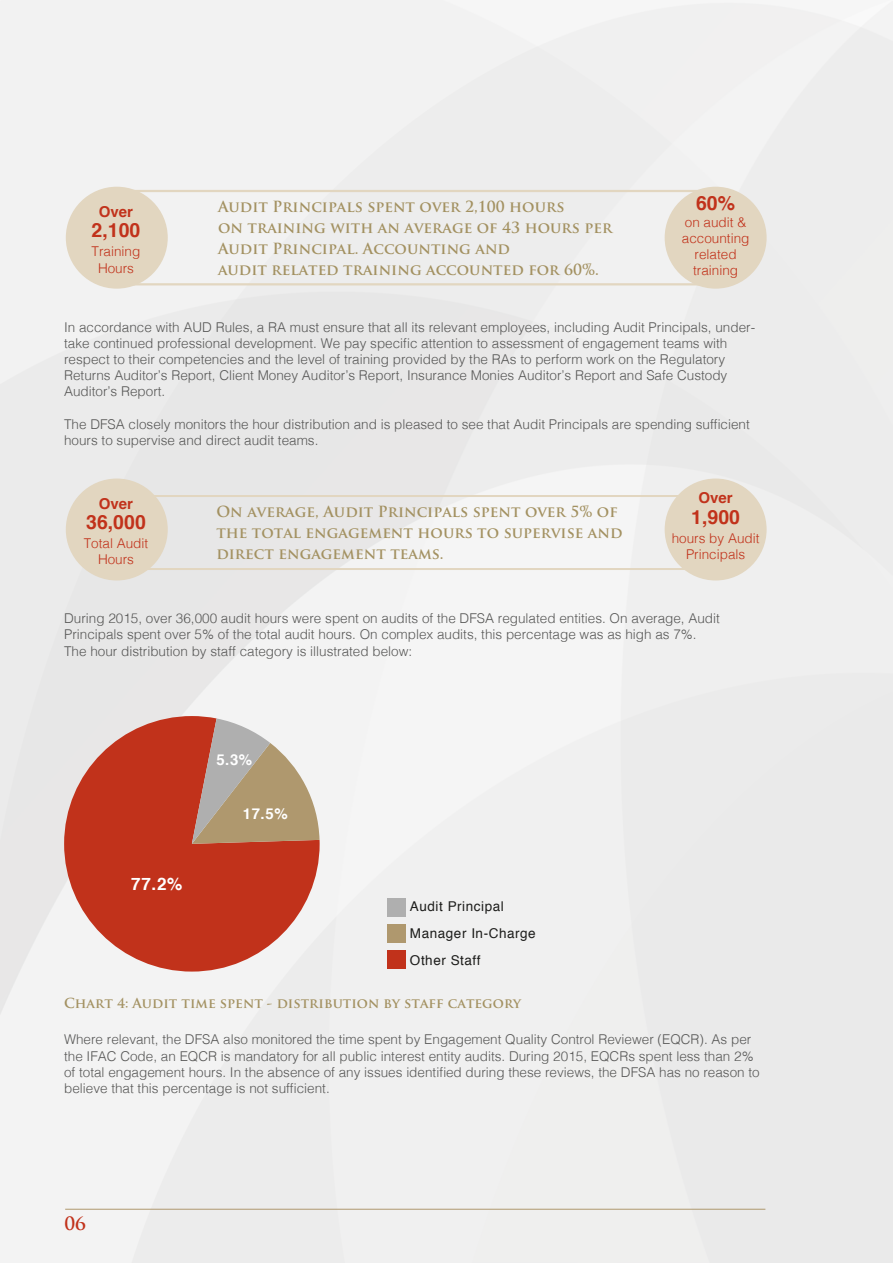
<style>
.page{position:relative;width:893px;height:1263px;background:#efefee}
.page>*{position:absolute;margin:0;border:0;box-sizing:border-box;transform-origin:0 0}
.t1{font:700 19.5px "Helvetica";color:#c1321b}
.t2{font:700 18px "Trajan Pro";color:#c1321b}
.t3{font:700 17.1px "Helvetica";color:#fff}
.t4{font:700 15px/21px "Trajan Pro";color:#a39161}
.t5{font:700 15px "Helvetica";color:#c1321b}
.t6{font:700 15px "Helvetica";color:#fff}
.t7{font:300 13.5px/16.2px "Helvetica";color:#575756}
.t8{font:300 13.5px/16.2px "Helvetica";color:#c1321b;text-align:center}
.t9{font:700 13.5px "Trajan Pro";color:#a39161}
.t10{font:13.5px/27px "Helvetica";letter-spacing:.04em;color:#1d1d1b}
</style>
<div class="page">
<div style="left:116px;top:495px;width:600px;height:75px;border:2px solid #e2d6c0"></div>
<div style="left:116px;top:190px;width:601px;height:95px;border:2px solid #e2d6c0"></div>
<div style="left:66px;top:478px;width:102px;height:102px;background:#e2d6c0;border-radius:50%"></div>
<div style="left:66px;top:187px;width:102px;height:102px;background:#e2d6c0;border-radius:50%"></div>
<div style="left:665px;top:478px;width:102px;height:102px;background:#e2d6c0;border-radius:50%"></div>
<div style="left:665px;top:187px;width:102px;height:102px;background:#e2d6c0;border-radius:50%"></div>
<svg style="left:64px;top:716px;width:256px;height:255px;background:#cb5b49"></svg>
<svg style="left:192px;top:718px;width:128px;height:126px"></svg>
<div style="left:387px;top:899px;width:18px;height:18px;background:#afafaf"></div>
<div style="left:387px;top:924px;width:18px;height:18px;background:#af986e"></div>
<div style="left:387px;top:951px;width:18px;height:18px;background:#c1321b"></div>
<hr style="left:65px;top:1209px;width:700px;height:1px;background:#af986e">
<p class="t5" style="left:99px;top:199px;width:36px">Over</p>
<h1 class="t1" style="left:92px;top:215px;width:50px">2,100</h1>
<p class="t8" style="left:92px;top:242px;width:50px">Training<br>Hours</p>
<p class="t4" style="left:218px;top:196px;width:396px">Audit Principals spent over 2,100 hours<br>on training with an average of 43 hours per Audit Principal. Accounting and<br>audit related training accounted for 60%.</p>
<h1 class="t1" style="left:696px;top:188px;width:41px">60%</h1>
<p class="t8" style="left:682px;top:213px;width:69px">on audit &amp; accounting related training</p>
<p class="t7" style="left:64px;top:318px;width:692px">In accordance with AUD Rules, a RA must ensure that all its relevant employees, including Audit Principals, under&shy;take continued professional development. We pay specific attention to assessment of engagement teams with respect to their competencies and the level of training provided by the RAs to perform work on the Regulatory Returns Auditor’s Report, Client Money Auditor’s Report, Insurance Monies Auditor’s Report and Safe Custody Auditor’s Report.</p>
<p class="t7" style="left:64px;top:415px;width:687px">The DFSA closely monitors the hour distribution and is pleased to see that Audit Principals are spending sufficient hours to supervise and direct audit teams.</p>
<p class="t5" style="left:99px;top:491px;width:36px">Over</p>
<h1 class="t1" style="left:86px;top:506px;width:61px">36,000</h1>
<p class="t8" style="left:84px;top:534px;width:66px">Total Audit<br>Hours</p>
<p class="t4" style="left:216px;top:501px;width:408px">On average, Audit Principals spent over 5% of the total engagement hours to supervise and direct engagement teams.</p>
<p class="t5" style="left:698px;top:486px;width:36px">Over</p>
<h1 class="t1" style="left:691px;top:501px;width:50px">1,900</h1>
<p class="t8" style="left:672px;top:529px;width:89px">hours by Audit<br>Principals</p>
<p class="t7" style="left:64px;top:609px;width:657px">During 2015, over 36,000 audit hours were spent on audits of the DFSA regulated entities. On average, Audit<br>Principals spent over 5% of the total audit hours. On complex audits, this percentage was as high as 7%.<br>The hour distribution by staff category is illustrated below:</p>
<p class="t6" style="left:216px;top:748px;width:37px">5.3%</p>
<p class="t3" style="left:131px;top:870px;width:53px">77.2%</p>
<p class="t6" style="left:243px;top:802px;width:46px">17.5%</p>
<p class="t10" style="left:410px;top:893px;width:127px">Audit Principal<br>Manager In-Charge<br>Other Staff</p>
<p class="t9" style="left:64px;top:994px;width:459px">Chart 4: Audit time spent - distribution by staff category</p>
<p class="t7" style="left:64px;top:1030px;width:697px">Where relevant, the DFSA also monitored the time spent by Engagement Quality Control Reviewer (EQCR). As per the IFAC Code, an EQCR is mandatory for all public interest entity audits. During 2015, EQCRs spent less than 2% of total engagement hours. In the absence of any issues identified during these reviews, the DFSA has no reason to believe that this percentage is not sufficient.</p>
<h2 class="t2" style="left:64px;top:1212px;width:23px">06</h2>
</div>
